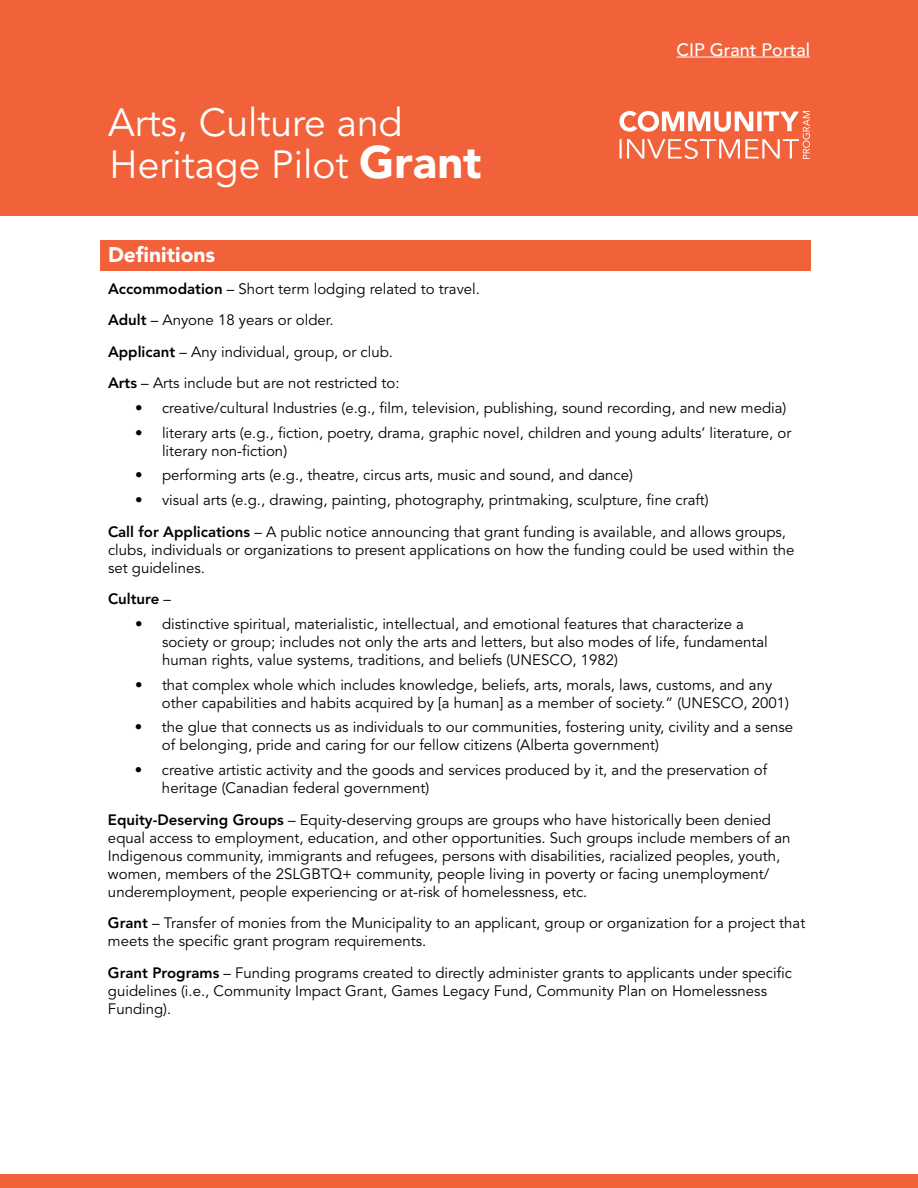
<style>
.page{position:relative;width:918px;height:1188px;background:#fff}
.page>*{position:absolute;margin:0;border:0;box-sizing:border-box;transform-origin:0 0}
.t1{font:39px/41.8px "Avenir LT Std";color:#fff}
.t2{font:900 21px "Avenir LT Std";color:#fff}
.t3{font:500 18px "Avenir";color:#fff}
.t4{font:15px/18px "Avenir LT Std";color:#000}
.t5{font:800 15px "Avenir LT Std";color:#000}
.s1{font-weight:900;font-size:45.15px}
.s2{font-weight:800}
.s3{font-weight:400}
</style>
<div class="page">
<div style="left:100px;top:240px;width:711px;height:30px;background:#f1623b"></div>
<div style="left:0;top:0;width:918px;height:216px;background:#f1623b"></div>
<svg style="left:620px;top:111px;width:190px;height:48px"></svg>
<hr style="left:677px;top:57px;width:133px;height:1px;background:#fff">
<div style="left:0;top:1174px;width:918px;height:14px;background:#f1623b"></div>
<h1 class="t1" style="left:108px;top:103px;width:375px">Arts, Culture and<br>Heritage Pilot <span class="s1">Grant</span></h1>
<p class="t3" style="left:677px;top:34px;width:135px">CIP Grant Portal</p>
<h2 class="t2" style="left:108px;top:242px;width:109px">Definitions</h2>
<p class="t4" style="left:108px;top:273px;width:374px;line-height:31.5px"><span class="s2">Accommodation</span> – Short term lodging related to travel.<br><span class="s2">Adult</span> – Anyone 18 years or older.<br><span class="s2">Applicant</span> – Any individual, group, or club.<br><span class="s2">Arts</span> – Arts include but are not restricted to:</p>
<p class="t4" style="left:135px;top:399px;width:653px">• creative/cultural Industries (e.g., film, television, publishing, sound recording, and new media)</p>
<p class="t4" style="left:162px;top:424px;width:631px;text-indent:-27px">• literary arts (e.g., fiction, poetry, drama, graphic novel, children and young adults’ literature, or literary non-fiction)</p>
<p class="t4" style="left:135px;top:467px;width:500px">• performing arts (e.g., theatre, circus arts, music and sound, and dance)</p>
<p class="t4" style="left:108px;top:485px;width:680px;line-height:31.5px;text-indent:27px">• visual arts (e.g., drawing, painting, photography, printmaking, sculpture, fine craft)<br><span class="s2">Call for Applications</span> – A public notice announcing that grant funding is available, and allows groups,</p>
<p class="t4" style="left:108px;top:541px;width:688px">clubs, individuals or organizations to present applications on how the funding could be used within the set guidelines.</p>
<p class="t5" style="left:108px;top:590px;width:65px">Culture <span class="s3">–</span></p>
<p class="t4" style="left:162px;top:615px;width:607px;text-indent:-27px">• distinctive spiritual, materialistic, intellectual, and emotional features that characterize a society or group; includes not only the arts and letters, but also modes of life, fundamental human rights, value systems, traditions, and beliefs (UNESCO, 1982)</p>
<p class="t4" style="left:162px;top:676px;width:629px;text-indent:-27px">• that complex whole which includes knowledge, beliefs, arts, morals, laws, customs, and any other capabilities and habits acquired by [a human] as a member of society.” (UNESCO, 2001)</p>
<p class="t4" style="left:162px;top:719px;width:633px;text-indent:-27px">• the glue that connects us as individuals to our communities, fostering unity, civility and a sense of belonging, pride and caring for our fellow citizens (Alberta government)</p>
<p class="t4" style="left:162px;top:761px;width:607px;text-indent:-27px">• creative artistic activity and the goods and services produced by it, and the preservation of heritage (Canadian federal government)</p>
<p class="t4" style="left:108px;top:811px;width:684px"><span class="s2">Equity-Deserving Groups</span> – Equity-deserving groups are groups who have historically been denied equal access to employment, education, and other opportunities. Such groups include members of an Indigenous community, immigrants and refugees, persons with disabilities, racialized peoples, youth, women, members of the 2SLGBTQ+ community, people living in poverty or facing unemployment/ underemployment, people experiencing or at-risk of homelessness, etc.</p>
<p class="t4" style="left:108px;top:914px;width:699px"><span class="s2">Grant</span> – Transfer of monies from the Municipality to an applicant, group or organization for a project that meets the specific grant program requirements.</p>
<p class="t4" style="left:108px;top:964px;width:686px"><span class="s2">Grant Programs</span> – Funding programs created to directly administer grants to applicants under specific guidelines (i.e., Community Impact Grant, Games Legacy Fund, Community Plan on Homelessness<br>Funding).</p>
</div>
